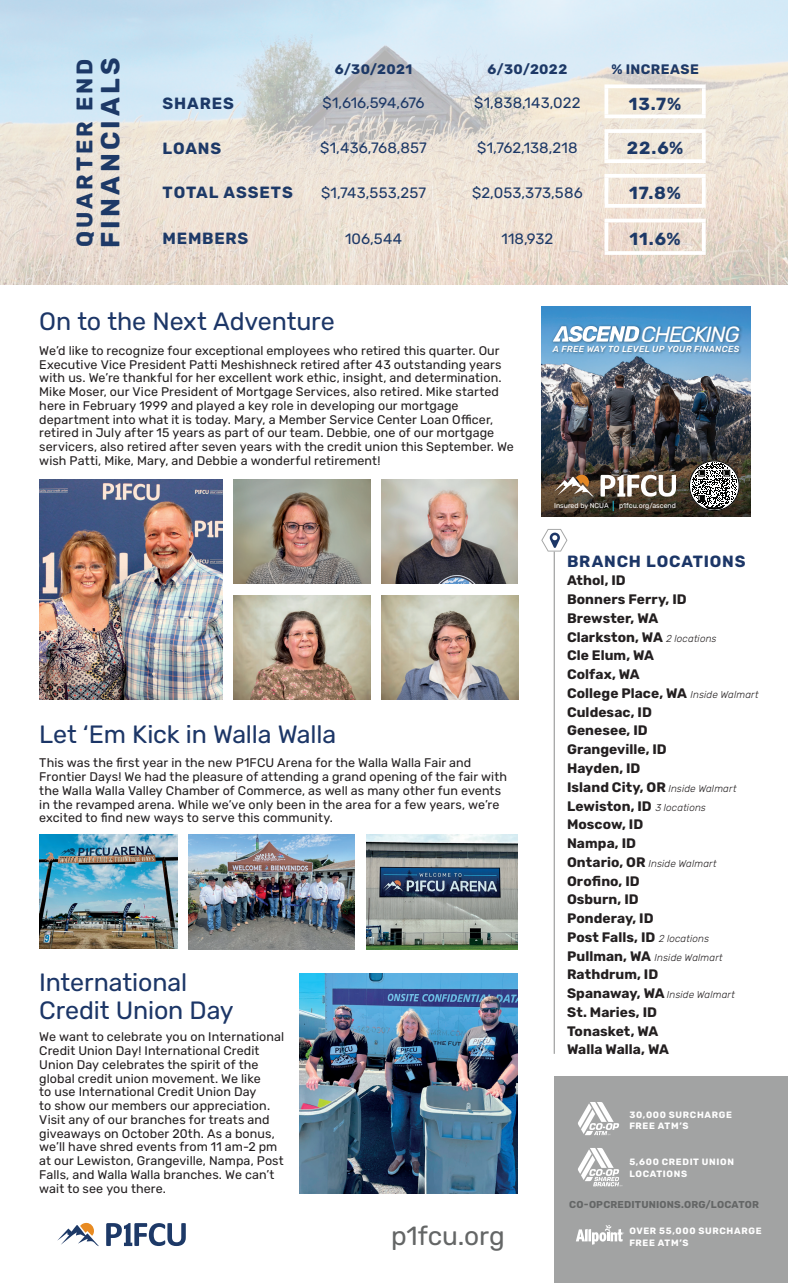
<style>
.page{position:relative;width:788px;height:1283px;background:#fff}
.page>*{position:absolute;margin:0;border:0;box-sizing:border-box;transform-origin:0 0}
.t1{font:700 26.25px "Rubik";letter-spacing:.135em;color:#1d3967}
.t2{font:26.25px "Rubik";letter-spacing:-.005em;color:#646666}
.t3{font:25px/27.5px "Rubik";letter-spacing:-.005em;color:#1c3667}
.t4{font:700 22.5px "Rubik";letter-spacing:.13em;color:#1d3967}
.t5{font:italic 22px "Rubik";letter-spacing:-.055em;color:#fff}
.t6{font:700 17.5px "Rubik";letter-spacing:.05em;color:#1d3967}
.t7{font:700 16.25px "Rubik";letter-spacing:.05em;color:#1d3967}
.t8{font:700 16.25px "Rubik";letter-spacing:.05em;color:#1c3667}
.t9{font:15px "Rubik";letter-spacing:.005em;color:#1d3967}
.t10{font:15px "Rubik";letter-spacing:-.03em;color:#1d3967}
.t11{font:700 13.75px/18.8px "Rubik";letter-spacing:.005em;color:#231f20}
.t12{font:700 13.75px "Rubik";letter-spacing:.03em;color:#1d3967}
.t13{font:12.5px/13.8px "Rubik";letter-spacing:.005em;color:#231f20}
.t14{font:italic 300 10px "Rubik";letter-spacing:.015em;color:#231f20}
.t15{font:700 10px "Rubik";letter-spacing:.015em;color:#646666}
.t16{font:700 9.12px/11.8px "Rubik";letter-spacing:.07em;color:#fff}
.t17{font:italic 500 8.75px "Rubik";letter-spacing:.025em;color:#fff}
.t18{font:7px "Rubik";color:#fff}
.s1{font-weight:300;font-style:italic;font-size:10px}
.s2{font-weight:700;font-style:normal;font-size:13.75px}
</style>
<div class="page">
<img style="left:0;top:0;width:788px;height:285px">
<hr style="left:553px;top:551px;width:2px;height:502px;background:#a2a3a3">
<svg style="left:541px;top:529px;width:26px;height:22px"></svg>
<div style="left:555px;top:1076px;width:233px;height:206px;background:#a2a3a3"></div>
<svg style="left:578px;top:1102px;width:41px;height:33px"></svg>
<svg style="left:578px;top:1148px;width:44px;height:38px"></svg>
<svg style="left:576px;top:1225px;width:48px;height:19px"></svg>
<svg style="left:57px;top:1222px;width:42px;height:24px"></svg>
<svg style="left:106px;top:1223px;width:80px;height:23px"></svg>
<svg style="left:604px;top:84px;width:101px;height:4px"></svg>
<svg style="left:604px;top:88px;width:4px;height:26px"></svg>
<hr style="left:702px;top:88px;width:3px;height:26px;background:#fff">
<svg style="left:604px;top:114px;width:101px;height:4px"></svg>
<hr style="left:604px;top:129px;width:101px;height:4px;background:#fff">
<svg style="left:604px;top:133px;width:4px;height:26px"></svg>
<hr style="left:702px;top:133px;width:3px;height:26px;background:#fff">
<hr style="left:604px;top:159px;width:101px;height:4px;background:#fff">
<hr style="left:604px;top:174px;width:101px;height:4px;background:#fff">
<svg style="left:604px;top:178px;width:4px;height:26px"></svg>
<hr style="left:702px;top:178px;width:3px;height:26px;background:#fff">
<hr style="left:604px;top:204px;width:101px;height:4px;background:#fff">
<hr style="left:604px;top:219px;width:101px;height:3px;background:#fff">
<svg style="left:604px;top:222px;width:4px;height:29px"></svg>
<hr style="left:702px;top:222px;width:3px;height:29px;background:#fff">
<hr style="left:604px;top:251px;width:101px;height:4px;background:#fff">
<img style="left:381px;top:595px;width:137px;height:104px">
<img style="left:234px;top:595px;width:136px;height:104px">
<img style="left:381px;top:479px;width:136px;height:105px">
<img style="left:234px;top:479px;width:136px;height:105px">
<img style="left:39px;top:479px;width:184px;height:220px">
<img style="left:299px;top:973px;width:218px;height:220px">
<img style="left:541px;top:307px;width:209px;height:58px">
<img style="left:541px;top:365px;width:209px;height:58px">
<img style="left:549px;top:323px;width:89px;height:24px">
<svg style="left:553px;top:326px;width:85px;height:16px"></svg>
<img style="left:638px;top:320px;width:106px;height:32px">
<img style="left:550px;top:342px;width:193px;height:16px">
<img style="left:541px;top:423px;width:209px;height:93px">
<img style="left:39px;top:834px;width:138px;height:114px">
<img style="left:188px;top:834px;width:167px;height:115px">
<img style="left:366px;top:834px;width:152px;height:115px">
<h3 class="t4" style="left:72px;top:247px;width:190px;rotate:-90deg">QUARTER END</h3>
<h1 class="t1" style="left:96px;top:248px;width:193px;rotate:-90deg">FINANCIALS</h1>
<p class="t12" style="left:334px;top:62px;width:79px">6/30/2021</p>
<p class="t12" style="left:487px;top:62px;width:81px">6/30/2022</p>
<p class="t12" style="left:611px;top:62px;width:89px">% INCREASE</p>
<h3 class="t7" style="left:162px;top:94px;width:73px">SHARES</h3>
<p class="t10" style="left:322px;top:95px;width:103px">$1,616,594,676</p>
<p class="t9" style="left:474px;top:95px;width:108px">$1,838,143,022</p>
<h3 class="t6" style="left:628px;top:94px;width:54px">13.7%</h3>
<h3 class="t7" style="left:162px;top:139px;width:60px">LOANS</h3>
<p class="t9" style="left:320px;top:139px;width:108px">$1,436,768,857</p>
<p class="t9" style="left:477px;top:139px;width:102px">$1,762,138,218</p>
<h3 class="t6" style="left:626px;top:138px;width:58px">22.6%</h3>
<h3 class="t7" style="left:162px;top:184px;width:132px">TOTAL ASSETS</h3>
<p class="t9" style="left:321px;top:184px;width:106px">$1,743,553,257</p>
<p class="t9" style="left:472px;top:184px;width:112px">$2,053,373,586</p>
<h3 class="t6" style="left:629px;top:183px;width:53px">17.8%</h3>
<h3 class="t7" style="left:162px;top:230px;width:87px">MEMBERS</h3>
<p class="t9" style="left:345px;top:230px;width:59px">106,544</p>
<p class="t9" style="left:501px;top:230px;width:53px">118,932</p>
<h3 class="t6" style="left:629px;top:229px;width:53px">11.6%</h3>
<h2 class="t3" style="left:39px;top:308px;width:297px">On to the Next Adventure</h2>
<p class="t13" style="left:39px;top:344px;width:476px">We’d like to recognize four exceptional employees who retired this quarter. Our Executive Vice President Patti Meshishneck retired after 43 outstanding years with us. We’re thankful for her excellent work ethic, insight, and determination.<br>Mike Moser, our Vice President of Mortgage Services, also retired. Mike started here in February 1999 and played a key role in developing our mortgage department into what it is today. Mary, a Member Service Center Loan Officer, retired in July after 15 years as part of our team. Debbie, one of our mortgage servicers, also retired after seven years with the credit union this September. We wish Patti, Mike, Mary, and Debbie a wonderful retirement!</p>
<h2 class="t3" style="left:39px;top:721px;width:298px">Let ‘Em Kick in Walla Walla</h2>
<p class="t13" style="left:39px;top:756px;width:469px">This was the first year in the new P1FCU Arena for the Walla Walla Fair and Frontier Days! We had the pleasure of attending a grand opening of the fair with the Walla Walla Valley Chamber of Commerce, as well as many other fun events in the revamped arena. While we’ve only been in the area for a few years, we’re excited to find new ways to serve this community.</p>
<h2 class="t3" style="left:39px;top:969px;width:196px">International<br>Credit Union Day</h2>
<p class="t13" style="left:39px;top:1030px;width:246px">We want to celebrate you on International Credit Union Day! International Credit Union Day celebrates the spirit of the global credit union movement. We like<br>to use International Credit Union Day<br>to show our members our appreciation.<br>Visit any of our branches for treats and giveaways on October 20th. As a bonus, we’ll have shred events from 11 am-2 pm at our Lewiston, Grangeville, Nampa, Post Falls, and Walla Walla branches. We can’t wait to see you there.</p>
<h1 class="t2" style="left:391px;top:1221px;width:115px">p1fcu.org</h1>
<h3 class="t5" style="left:641px;top:322px;width:100px">CHECKING</h3>
<p class="t17" style="left:553px;top:344px;width:188px">A FREE WAY TO LEVEL UP YOUR FINANCES</p>
<p class="t18" style="left:554px;top:502px;width:56px">Insured by NCUA</p>
<p class="t18" style="left:619px;top:502px;width:58px">p1fcu.org/ascend</p>
<h3 class="t8" style="left:567px;top:552px;width:180px">BRANCH LOCATIONS</h3>
<p class="t11" style="left:567px;top:571px;width:193px">Athol, ID<br>Bonners Ferry, ID<br>Brewster, WA<br>Clarkston, WA <span class="s1">2 locations<br></span>Cle Elum, WA<br>Colfax, WA<br>College Place, WA <span class="s1">Inside Walmart<br></span>Culdesac, ID<br>Genesee, ID<br>Grangeville, ID<br>Hayden, ID<br>Island City, OR <span class="s1">Inside Walmart<br></span>Lewiston, ID <span class="s1">3 locations<br></span>Moscow, ID<br>Nampa, ID</p>
<p class="t14" style="left:567px;top:857px;width:151px"><span class="s2">Ontario, OR</span> Inside Walmart</p>
<p class="t11" style="left:567px;top:871px;width:143px">Orofino, ID<br>Osburn, ID<br>Ponderay, ID<br>Post Falls, ID <span class="s1">2 locations</span></p>
<p class="t14" style="left:567px;top:951px;width:157px"><span class="s2">Pullman, WA</span> Inside Walmart</p>
<p class="t11" style="left:567px;top:965px;width:93px">Rathdrum, ID</p>
<p class="t14" style="left:567px;top:989px;width:169px"><span class="s2">Spanaway, WA</span> Inside Walmart</p>
<p class="t11" style="left:567px;top:1003px;width:103px">St. Maries, ID<br>Tonasket, WA<br>Walla Walla, WA</p>
<p class="t16" style="left:629px;top:1108px;width:104px">30,000 SURCHARGE<br>FREE ATM’S</p>
<p class="t16" style="left:629px;top:1156px;width:106px">5,600 CREDIT UNION<br>LOCATIONS</p>
<p class="t15" style="left:569px;top:1199px;width:191px">CO-OPCREDITUNIONS.ORG/LOCATOR</p>
<p class="t16" style="left:629px;top:1225px;width:134px">OVER 55,000 SURCHARGE<br>FREE ATM’S</p>
</div>
